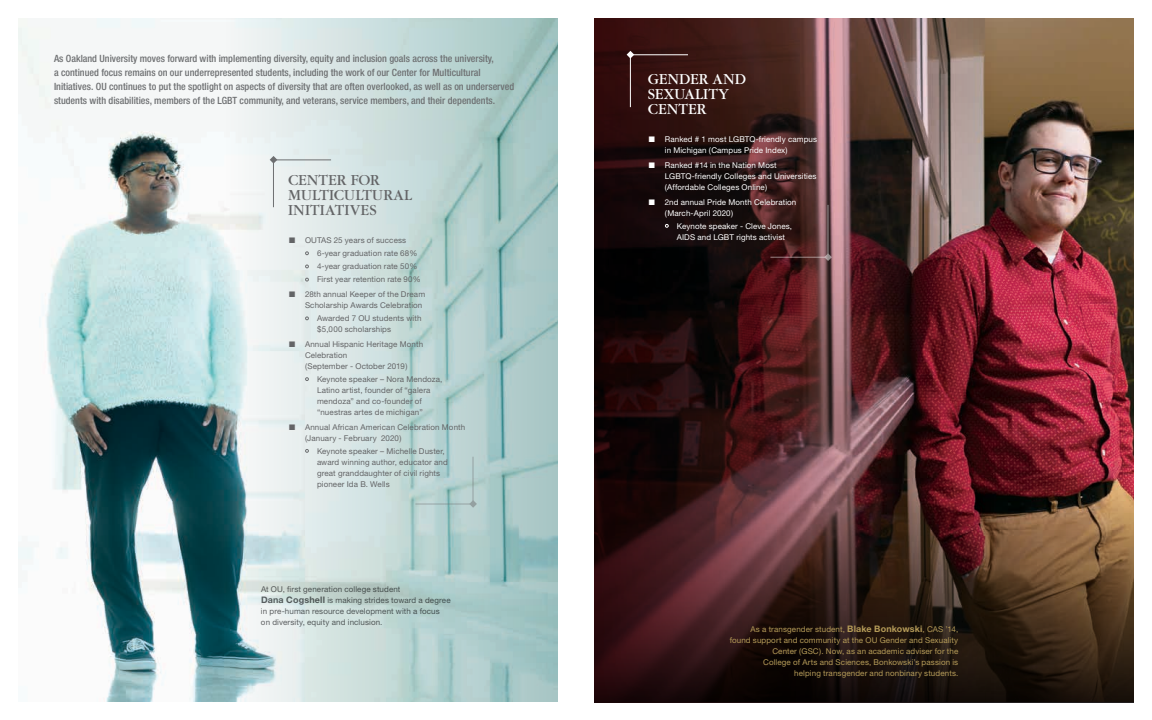
<style>
.page{position:relative;width:1152px;height:720px;background:#fff}
.page>*{position:absolute;margin:0;border:0;box-sizing:border-box;transform-origin:0 0}
.t1{font:16px/15px "Garamond";letter-spacing:.015em;color:#636466}
.t2{font:16px/15px "Garamond";letter-spacing:.01em;color:#fff}
.t3{font:500 condensed 10px/14px "Helvetica Neue";color:#6d6f71}
.t4{font:8px/11px "Helvetica Neue";letter-spacing:.015em;color:#636466}
.t5{font:8px/11px "Helvetica Neue";letter-spacing:.015em;color:#fff}
.t6{font:8px/11px "Helvetica Neue";letter-spacing:.015em;color:#b59b58;text-align:right}
.s1{font-weight:700;font-size:9px}
</style>
<div class="page">
<img style="left:993px;top:18px;width:141px;height:474px">
<svg style="left:993px;top:492px;width:141px;height:210px;background:#543c26"></svg>
<img style="left:18px;top:18px;width:209px;height:684px">
<svg style="left:227px;top:18px;width:331px;height:684px;background:#c2d8d7"></svg>
<svg style="left:305px;top:252px;width:4px;height:3px"></svg>
<svg style="left:305px;top:265px;width:4px;height:3px"></svg>
<svg style="left:305px;top:278px;width:4px;height:3px"></svg>
<svg style="left:305px;top:317px;width:4px;height:3px"></svg>
<svg style="left:305px;top:378px;width:4px;height:3px"></svg>
<svg style="left:305px;top:449px;width:4px;height:3px"></svg>
<img style="left:594px;top:18px;width:399px;height:684px">
<hr style="left:273px;top:160px;width:1px;height:47px;background:#6d6f71">
<hr style="left:273px;top:160px;width:58px;height:1px;background:#6d6f71">
<svg style="left:270px;top:156px;width:7px;height:8px"></svg>
<hr style="left:630px;top:55px;width:1px;height:52px;background:#fff">
<hr style="left:630px;top:55px;width:58px;height:1px;background:#fff">
<svg style="left:627px;top:51px;width:7px;height:7px"></svg>
<hr style="left:473px;top:457px;width:1px;height:47px;background:#6d6f71">
<hr style="left:415px;top:504px;width:58px;height:1px;background:#6d6f71">
<svg style="left:469px;top:500px;width:8px;height:8px"></svg>
<hr style="left:828px;top:205px;width:1px;height:52px;background:#fff">
<hr style="left:770px;top:257px;width:58px;height:1px;background:#fff">
<svg style="left:824px;top:253px;width:8px;height:8px"></svg>
<p class="t3" style="left:54px;top:51px;width:462px">As Oakland University moves forward with implementing diversity, equity and inclusion goals across the university,<br>a continued focus remains on our underrepresented students, including the work of our Center for Multicultural Initiatives. OU continues to put the spotlight on aspects of diversity that are often overlooked, as well as on underserved students with disabilities, members of the LGBT community, and veterans, service members, and their dependents.</p>
<h1 class="t1" style="left:288px;top:173px;width:126px">CENTER FOR<br>MULTICULTURAL<br>INITIATIVES</h1>
<p class="t4" style="left:317px;top:233px;width:105px;line-height:13.2px;text-indent:-28px">■ OUTAS 25 years of success<br>6-year graduation rate 68%<br>4-year graduation rate 50%<br>First year retention rate 90%</p>
<p class="t4" style="left:305px;top:289px;width:122px;text-indent:-16px">■ 28th annual Keeper of the Dream<br>Scholarship Awards Celebration</p>
<p class="t4" style="left:317px;top:313px;width:106px">Awarded 7 OU students with $5,000 scholarships</p>
<p class="t4" style="left:305px;top:338px;width:120px;text-indent:-16px">■ Annual Hispanic Heritage Month<br>Celebration<br>(September - October 2019)</p>
<p class="t4" style="left:317px;top:374px;width:127px">Keynote speaker – Nora Mendoza,<br>Latino artist, founder of “galera mendoza” and co-founder of “nuestras artes de michigan”</p>
<p class="t4" style="left:305px;top:421px;width:162px;text-indent:-16px">■ Annual African American Celebration Month (January - February 2020)</p>
<p class="t4" style="left:317px;top:445px;width:132px">Keynote speaker – Michelle Duster, award winning author, educator and great granddaughter of civil rights pioneer Ida B. Wells</p>
<p class="t4" style="left:261px;top:584px;width:191px">At OU, first generation college student<br><span class="s1">Dana Cogshell</span> is making strides toward a degree in pre-human resource development with a focus on diversity, equity and inclusion.</p>
<h1 class="t2" style="left:648px;top:72px;width:100px">GENDER AND<br>SEXUALITY<br>CENTER</h1>
<p class="t5" style="left:665px;top:134px;width:154px;text-indent:-16px">■ Ranked # 1 most LGBTQ-friendly campus in Michigan (Campus Pride Index)</p>
<p class="t5" style="left:665px;top:159px;width:153px;text-indent:-16px">■ Ranked #14 in the Nation Most<br>LGBTQ-friendly Colleges and Universities (Affordable Colleges Online)</p>
<p class="t5" style="left:665px;top:196px;width:133px;text-indent:-16px">■ 2nd annual Pride Month Celebration (March-April 2020)</p>
<p class="t5" style="left:677px;top:220px;width:117px">Keynote speaker - Cleve Jones,<br>AIDS and LGBT rights activist</p>
<p class="t6" style="left:730px;top:624px;width:230px">As a transgender student, <span class="s1">Blake Bonkowski</span>, CAS ’14, found support and community at the OU Gender and Sexuality Center (GSC). Now, as an academic adviser for the<br>College of Arts and Sciences, Bonkowski’s passion is<br>helping transgender and nonbinary students.</p>
</div>
